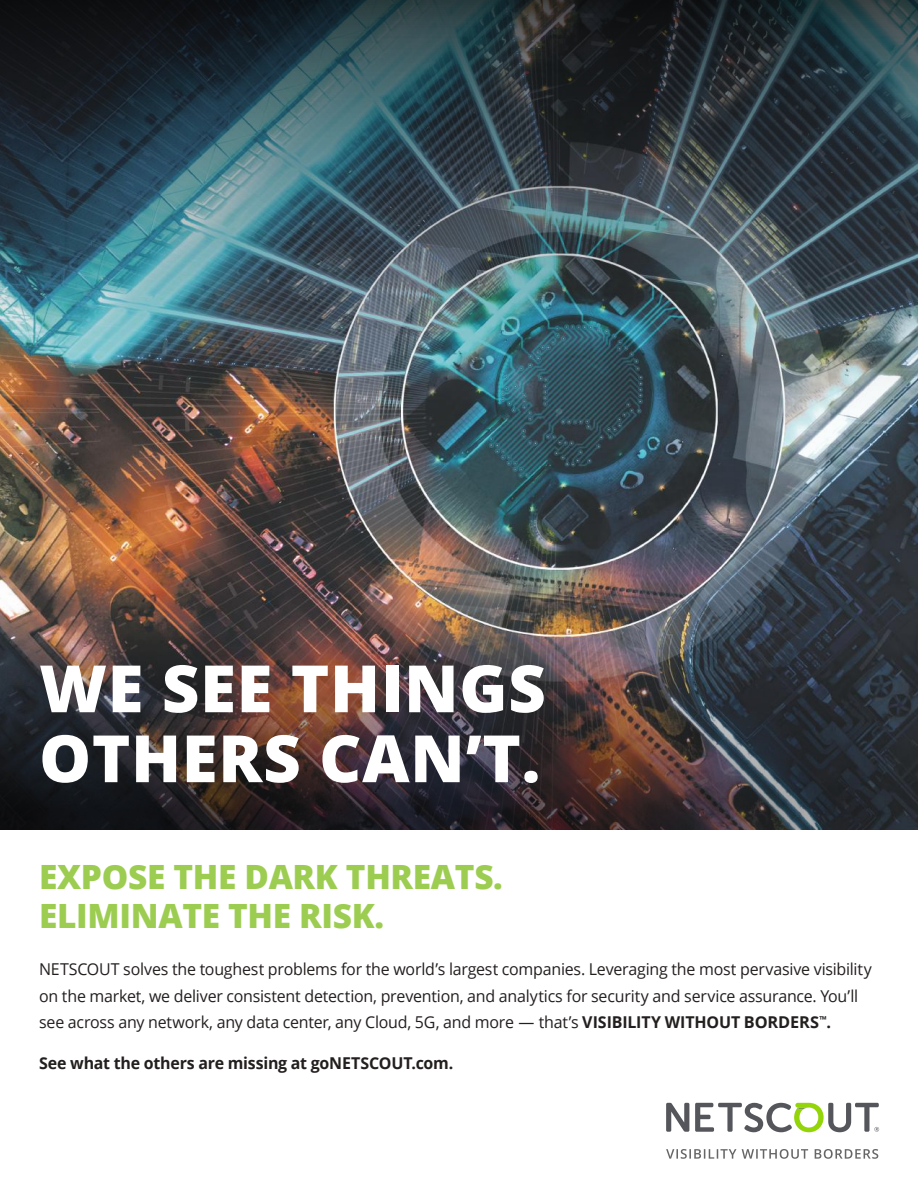
<style>
.page{position:relative;width:918px;height:1188px;background:#fff}
.page>*{position:absolute;margin:0;border:0;box-sizing:border-box;transform-origin:0 0}
.t1{font:800 65.25px/69.9px "Open Sans";letter-spacing:.01em;color:#fff}
.t2{font:800 33.45px/38.8px "Open Sans";letter-spacing:-.01em;color:#9ccd51}
.t3{font:16.35px/26.4px "Open Sans";letter-spacing:-.015em;color:#241f1f}
.t4{font:700 16.35px "Open Sans";letter-spacing:-.015em;color:#241f1f}
.s1{font-weight:700}
</style>
<div class="page">
<img style="left:0;top:437px;width:918px;height:196px">
<svg style="left:666px;top:1103px;width:23px;height:29px"></svg>
<svg style="left:695px;top:1103px;width:184px;height:29px"></svg>
<svg style="left:666px;top:1149px;width:212px;height:10px"></svg>
<img style="left:0;top:633px;width:918px;height:197px">
<img style="left:0;top:0;width:918px;height:437px">
<h1 class="t1" style="left:39px;top:650px;width:508px">WE SEE THINGS<br>OTHERS CAN’T.</h1>
<h2 class="t2" style="left:39px;top:855px;width:465px">EXPOSE THE DARK THREATS.<br>ELIMINATE THE RISK.</h2>
<p class="t3" style="left:39px;top:956px;width:834px">NETSCOUT solves the toughest problems for the world’s largest companies. Leveraging the most pervasive visibility on the market, we deliver consistent detection, prevention, and analytics for security and service assurance. You’ll see across any network, any data center, any Cloud, 5G, and more — that’s <span class="s1">VISIBILITY WITHOUT BORDERS</span><sup>™</sup><span class="s1">.</span></p>
<p class="t4" style="left:39px;top:1051px;width:416px">See what the others are missing at goNETSCOUT.com.</p>
</div>
